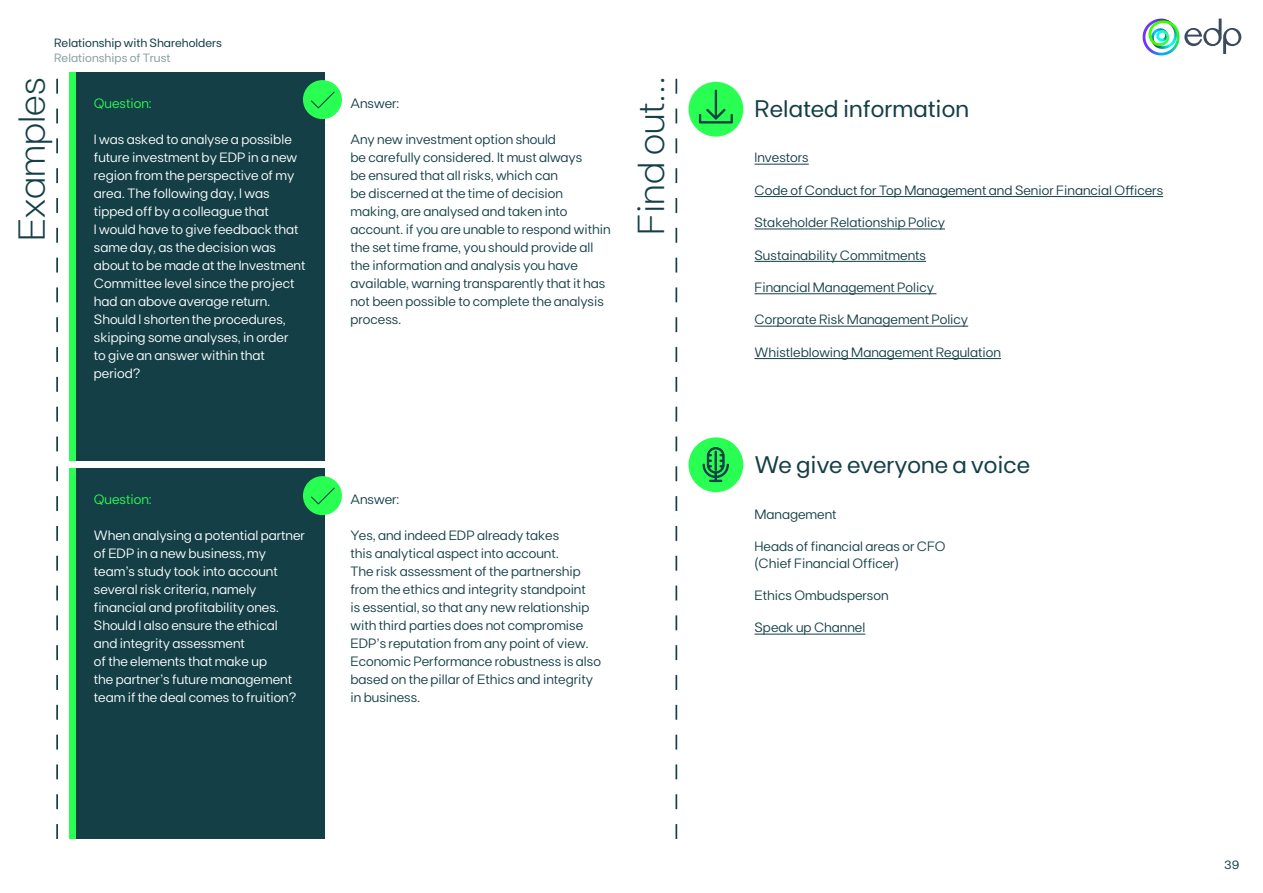
<style>
.page{position:relative;width:1263px;height:893px;background:#fff}
.page>*{position:absolute;margin:0;border:0;box-sizing:border-box;transform-origin:0 0}
.t1{font:300 37.5px "FT Base";color:#143f47}
.t2{font:24px "FT Base";color:#143f47}
.t3{font:13.5px/18px "FT Base";color:#143f47}
.t4{font:13.5px/18px "FT Base";color:#fff}
.t5{font:13.5px "FT Base";color:#28ff52}
.t6{font:12px "FT Base";color:#143f47}
.t7{font:12px "FT Base";color:#8a9fa3}
</style>
<div class="page">
<div style="left:69px;top:72px;width:255px;height:389px;background:#143f47"></div>
<div style="left:69px;top:468px;width:255px;height:371px;background:#143f47"></div>
<svg style="left:56px;top:79px;width:2px;height:760px"></svg>
<div style="left:303px;top:476px;width:39px;height:39px;background:#28ff52;border-radius:50%"></div>
<svg style="left:311px;top:488px;width:24px;height:16px"></svg>
<div style="left:303px;top:80px;width:39px;height:39px;background:#28ff52;border-radius:50%"></div>
<svg style="left:311px;top:92px;width:24px;height:16px"></svg>
<div style="left:69px;top:468px;width:7px;height:371px;background:#28ff52"></div>
<div style="left:69px;top:72px;width:7px;height:389px;background:#28ff52"></div>
<svg style="left:1184px;top:19px;width:57px;height:35px"></svg>
<svg style="left:1142px;top:19px;width:32px;height:36px"></svg>
<svg style="left:675px;top:79px;width:2px;height:760px"></svg>
<div style="left:688px;top:82px;width:55px;height:55px;background:#28ff52;border-radius:50%"></div>
<svg style="left:699px;top:90px;width:34px;height:34px"></svg>
<div style="left:688px;top:437px;width:55px;height:55px;background:#28ff52;border-radius:50%"></div>
<svg style="left:703px;top:447px;width:26px;height:35px"></svg>
<hr style="left:754px;top:164px;width:55px;height:1px;background:#143f47">
<hr style="left:754px;top:196px;width:409px;height:1px;background:#143f47">
<hr style="left:754px;top:229px;width:191px;height:1px;background:#143f47">
<hr style="left:754px;top:261px;width:172px;height:1px;background:#143f47">
<hr style="left:754px;top:293px;width:182px;height:1px;background:#143f47">
<hr style="left:754px;top:326px;width:214px;height:1px;background:#143f47">
<hr style="left:754px;top:358px;width:247px;height:1px;background:#143f47">
<hr style="left:754px;top:634px;width:111px;height:1px;background:#143f47">
<p class="t6" style="left:54px;top:36px;width:170px">Relationship with Shareholders</p>
<p class="t7" style="left:54px;top:51px;width:118px">Relationships of Trust</p>
<h1 class="t1" style="left:10px;top:241px;width:165px;rotate:-90deg">Examples</h1>
<p class="t5" style="left:94px;top:95px;width:59px">Question:</p>
<p class="t4" style="left:94px;top:130px;width:213px">I was asked to analyse a possible future investment by EDP in a new region from the perspective of my area. The following day, I was tipped off by a colleague that<br>I would have to give feedback that same day, as the decision was about to be made at the Investment<br>Committee level since the project had an above average return.<br>Should I shorten the procedures, skipping some analyses, in order<br>to give an answer within that period?</p>
<p class="t5" style="left:94px;top:491px;width:59px">Question:</p>
<p class="t4" style="left:94px;top:526px;width:213px">When analysing a potential partner of EDP in a new business, my team’s study took into account several risk criteria, namely financial and profitability ones.<br>Should I also ensure the ethical<br>and integrity assessment<br>of the elements that make up<br>the partner’s future management team if the deal comes to fruition?</p>
<p class="t3" style="left:350px;top:94px;width:50px">Answer:</p>
<p class="t3" style="left:350px;top:130px;width:262px">Any new investment option should<br>be carefully considered. It must always<br>be ensured that all risks, which can<br>be discerned at the time of decision making, are analysed and taken into account. if you are unable to respond within the set time frame, you should provide all the information and analysis you have available, warning transparently that it has not been possible to complete the analysis process.</p>
<h1 class="t1" style="left:629px;top:235px;width:159px;rotate:-90deg">Find out…</h1>
<p class="t3" style="left:350px;top:490px;width:50px">Answer:</p>
<p class="t3" style="left:350px;top:526px;width:252px">Yes, and indeed EDP already takes<br>this analytical aspect into account.<br>The risk assessment of the partnership from the ethics and integrity standpoint<br>is essential, so that any new relationship with third parties does not compromise EDP’s reputation from any point of view.<br>Economic Performance robustness is also based on the pillar of Ethics and integrity in business.</p>
<h2 class="t2" style="left:754px;top:94px;width:216px">Related information</h2>
<p class="t3" style="left:754px;top:149px;width:56px">Investors</p>
<p class="t3" style="left:754px;top:181px;width:410px">Code of Conduct for Top Management and Senior Financial Officers</p>
<p class="t3" style="left:754px;top:213px;width:192px">Stakeholder Relationship Policy</p>
<p class="t3" style="left:754px;top:246px;width:173px">Sustainability Commitments</p>
<p class="t3" style="left:754px;top:278px;width:181px">Financial Management Policy</p>
<p class="t3" style="left:754px;top:311px;width:215px">Corporate Risk Management Policy</p>
<p class="t3" style="left:754px;top:343px;width:248px">Whistleblowing Management Regulation</p>
<h2 class="t2" style="left:754px;top:451px;width:277px">We give everyone a voice</h2>
<p class="t3" style="left:754px;top:505px;width:84px">Management</p>
<p class="t3" style="left:754px;top:538px;width:193px;line-height:16.2px">Heads of financial areas or CFO (Chief Financial Officer)</p>
<p class="t3" style="left:754px;top:586px;width:136px">Ethics Ombudsperson</p>
<p class="t3" style="left:754px;top:619px;width:112px">Speak up Channel</p>
<p class="t6" style="left:1224px;top:858px;width:17px">39</p>
</div>
